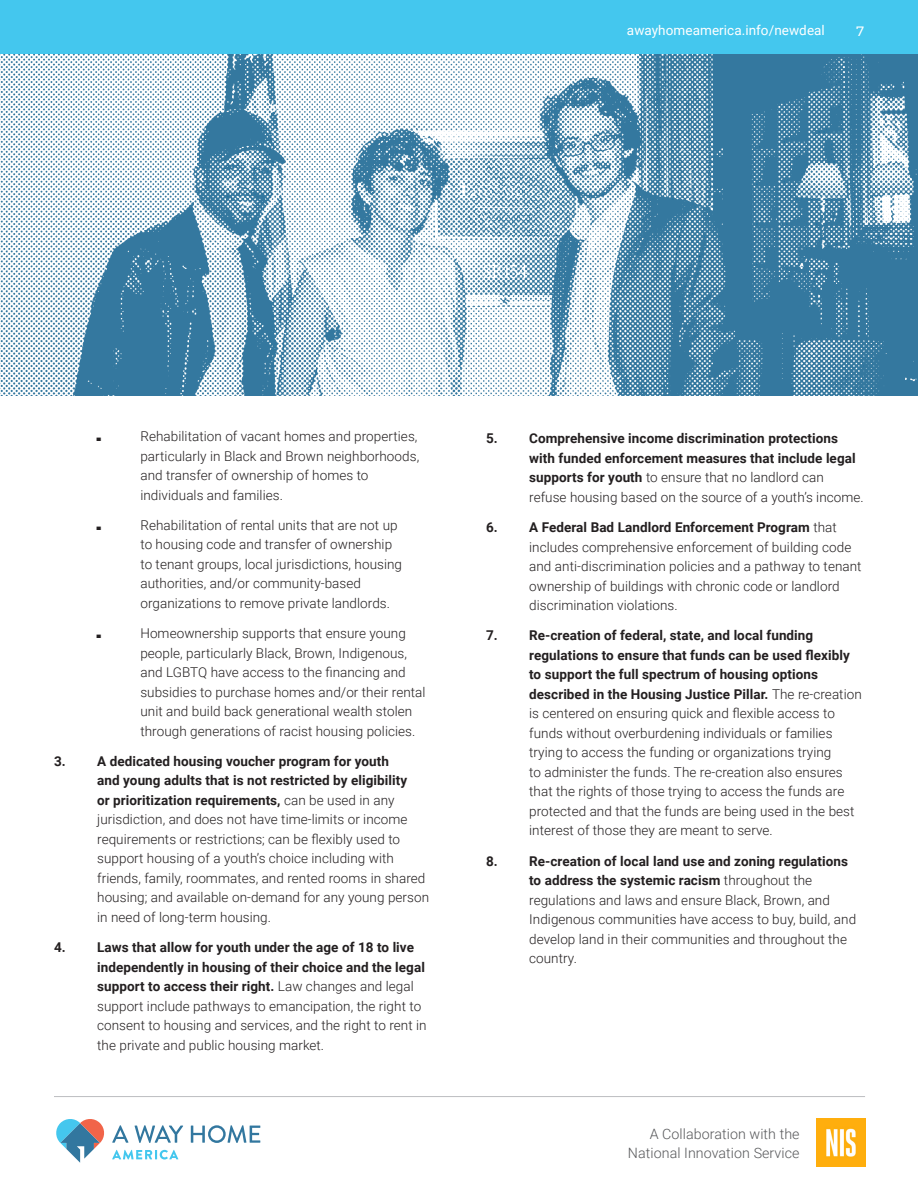
<style>
.page{position:relative;width:918px;height:1188px;background:#fff}
.page>*{position:absolute;margin:0;border:0;box-sizing:border-box;transform-origin:0 0}
.t1{font:300 14.25px/19.5px "Roboto";letter-spacing:.005em;color:#57585a;text-align:right}
.t2{font:300 13.5px/19.5px "Roboto";letter-spacing:.005em;color:#231f20}
.t3{font:700 13.5px/19.5px "Roboto";letter-spacing:.005em;color:#231f20}
.t4{font:13.5px "Roboto";letter-spacing:.005em;color:#fff}
.t5{font:13.5px "Beirut";color:#231f20}
.t6{font:13.5px "Montserrat";color:#fff}
.s1{font-weight:700}
.s2{font-weight:300}
</style>
<div class="page">
<svg style="left:112px;top:1125px;width:17px;height:18px"></svg>
<svg style="left:135px;top:1125px;width:48px;height:18px"></svg>
<svg style="left:191px;top:1125px;width:69px;height:18px"></svg>
<svg style="left:112px;top:1150px;width:66px;height:10px"></svg>
<svg style="left:56px;top:1119px;width:48px;height:44px"></svg>
<img style="left:817px;top:1118px;width:49px;height:49px">
<hr style="left:54px;top:1096px;width:811px;height:1px;background:#bcbdc0">
<div style="left:0;top:0;width:918px;height:54px;background:#44c7ee"></div>
<img style="left:0;top:54px;width:918px;height:342px">
<p class="t4" style="left:627px;top:21px;width:199px">awayhomeamerica.info/newdeal</p>
<p class="t6" style="left:856px;top:20px;width:9px">7</p>
<p class="t5" style="left:97px;top:427px;width:5px">ـ</p>
<p class="t2" style="left:140px;top:426px;width:280px">Rehabilitation of vacant homes and properties, particularly in Black and Brown neighborhoods, and transfer of ownership of homes to individuals and families.</p>
<p class="t5" style="left:97px;top:516px;width:5px">ـ</p>
<p class="t2" style="left:140px;top:515px;width:263px">Rehabilitation of rental units that are not up to housing code and transfer of ownership to tenant groups, local jurisdictions, housing authorities, and/or community-based organizations to remove private landlords.</p>
<p class="t5" style="left:97px;top:624px;width:5px">ـ</p>
<p class="t2" style="left:140px;top:623px;width:287px">Homeownership supports that ensure young people, particularly Black, Brown, Indigenous, and LGBTQ have access to the financing and subsidies to purchase homes and/or their rental unit and build back generational wealth stolen through generations of racist housing policies.</p>
<p class="t2" style="left:97px;top:751px;width:333px;text-indent:-43px"><span class="s1">3. A dedicated housing voucher program for youth<br>and young adults that is not restricted by eligibility<br>or prioritization requirements,</span> can be used in any jurisdiction, and does not have time-limits or income requirements or restrictions; can be flexibly used to support housing of a youth’s choice including with friends, family, roommates, and rented rooms in shared housing; and available on-demand for any young person in need of long-term housing.</p>
<p class="t2" style="left:97px;top:937px;width:331px;text-indent:-43px"><span class="s1">4. Laws that allow for youth under the age of 18 to live independently in housing of their choice and the legal support to access their right.</span> Law changes and legal support include pathways to emancipation, the right to consent to housing and services, and the right to rent in the private and public housing market.</p>
<p class="t3" style="left:529px;top:428px;width:336px;text-indent:-43px">5. Comprehensive income discrimination protections with funded enforcement measures that include legal supports for youth <span class="s2">to ensure that no landlord can refuse housing based on the source of a youth’s income.</span></p>
<p class="t2" style="left:529px;top:517px;width:334px;text-indent:-43px"><span class="s1">6. A Federal Bad Landlord Enforcement Program</span> that includes comprehensive enforcement of building code and anti-discrimination policies and a pathway to tenant ownership of buildings with chronic code or landlord discrimination violations.</p>
<p class="t2" style="left:529px;top:625px;width:334px;text-indent:-43px"><span class="s1">7. Re-creation of federal, state, and local funding regulations to ensure that funds can be used flexibly to support the full spectrum of housing options described in the Housing Justice Pillar.</span> The re-creation is centered on ensuring quick and flexible access to funds without overburdening individuals or families trying to access the funding or organizations trying<br>to administer the funds. The re-creation also ensures that the rights of those trying to access the funds are protected and that the funds are being used in the best interest of those they are meant to serve.</p>
<p class="t2" style="left:529px;top:851px;width:328px;text-indent:-43px"><span class="s1">8. Re-creation of local land use and zoning regulations to address the systemic racism</span> throughout the regulations and laws and ensure Black, Brown, and Indigenous communities have access to buy, build, and develop land in their communities and throughout the country.</p>
<p class="t1" style="left:628px;top:1123px;width:173px">A Collaboration with the<br>National Innovation Service</p>
</div>
